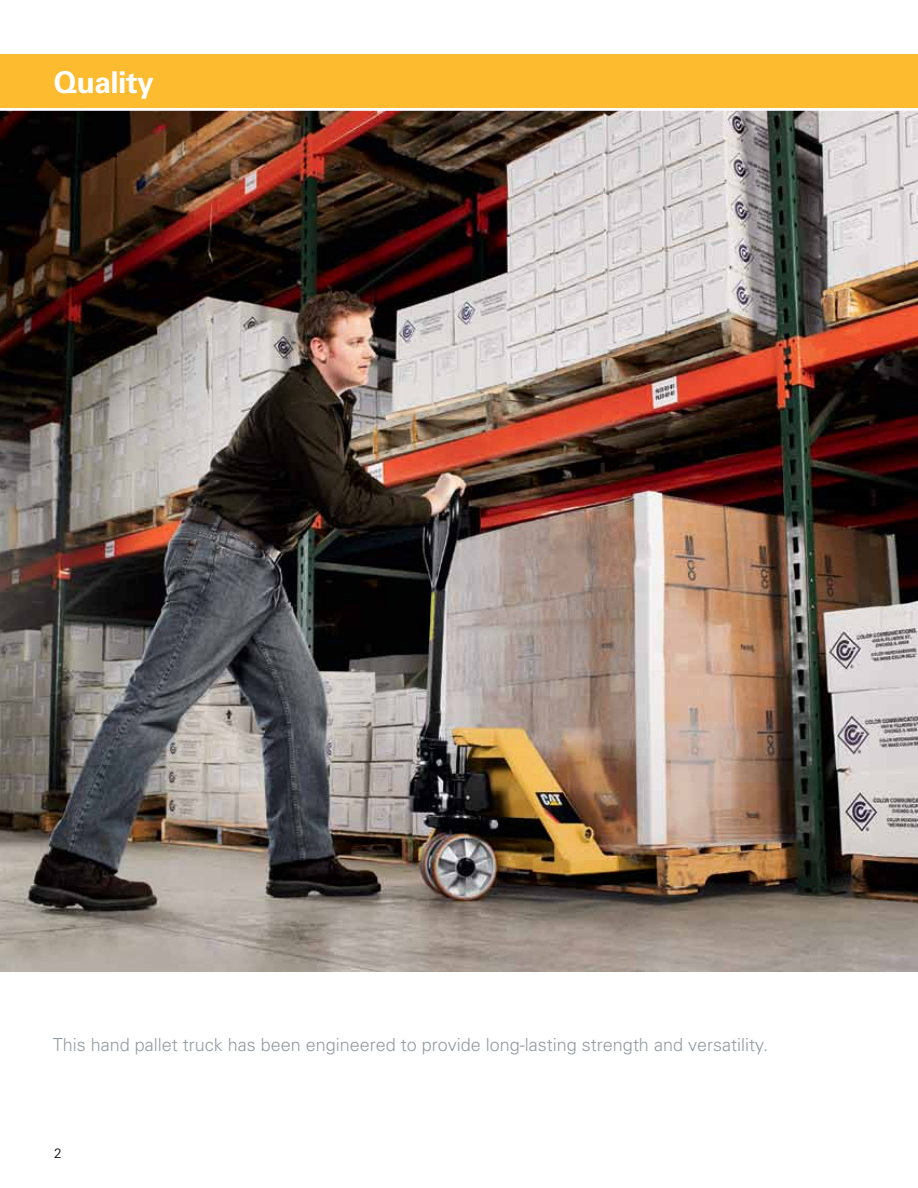
<style>
.page{position:relative;width:918px;height:1188px;background:#fff}
.page>*{position:absolute;margin:0;border:0;box-sizing:border-box;transform-origin:0 0}
.t1{font:700 30px "Univers";letter-spacing:-.02em;color:#fff}
.t2{font:300 18px "Univers";color:#949ca1}
.t3{font:300 13.5px "Univers";color:#000}
</style>
<div class="page">
<div style="left:0;top:54px;width:918px;height:54px;background:#fdbb30"></div>
<img style="left:0;top:111px;width:918px;height:861px">
<h1 class="t1" style="left:54px;top:65px;width:101px">Quality</h1>
<p class="t2" style="left:53px;top:1034px;width:717px">This hand pallet truck has been engineered to provide long-lasting strength and versatility.</p>
<p class="t3" style="left:54px;top:1145px;width:9px">2</p>
</div>
